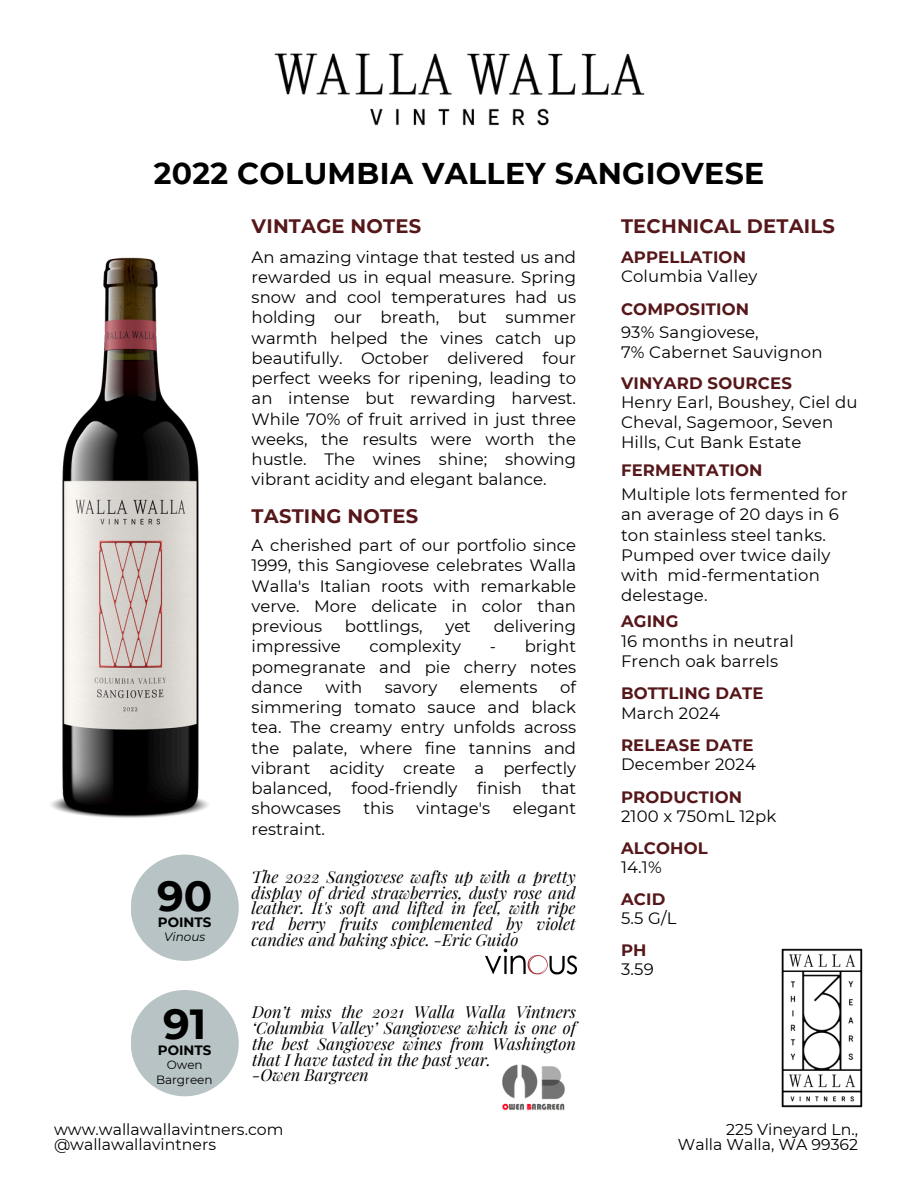
<style>
.page{position:relative;width:918px;height:1188px;background:#fff}
.page>*{position:absolute;margin:0;border:0;box-sizing:border-box;transform-origin:0 0}
.t1{font:700 42px "Montserrat";color:#000}
.t2{font:700 30px "Montserrat";letter-spacing:.01em;color:#000}
.t3{font:700 19.5px "Montserrat";letter-spacing:.01em;color:#56171a}
.t4{font:16.5px/20.2px "Montserrat";letter-spacing:.01em;color:#000;text-align:justify}
.t5{font:italic 16.5px/15.8px "Playfair Display";color:#000;text-align:justify}
.t6{font:700 16.5px "Montserrat";letter-spacing:.01em;color:#56171a}
.t7{font:15.75px/15.8px "Montserrat";color:#000;text-align:right}
.t8{font:700 13.5px "Montserrat";color:#000}
.t9{font:12px "Montserrat";color:#000}
.t10{font:italic 12px "Montserrat";color:#000}
</style>
<div class="page">
<img style="left:51px;top:257px;width:158px;height:561px">
<img style="left:274px;top:53px;width:371px;height:73px">
<img style="left:781px;top:948px;width:82px;height:160px">
<div style="left:131px;top:855px;width:108px;height:106px;background:#b7c3c4;border-radius:50%"></div>
<img style="left:486px;top:949px;width:91px;height:26px">
<div style="left:131px;top:990px;width:108px;height:106px;background:#b7c3c4;border-radius:50%"></div>
<img style="left:502px;top:1065px;width:63px;height:46px">
<h3 class="t2" style="left:154px;top:155px;width:612px">2022 COLUMBIA VALLEY SANGIOVESE</h3>
<h5 class="t3" style="left:252px;top:214px;width:171px">VINTAGE NOTES</h5>
<h3 class="t3" style="left:621px;top:214px;width:216px">TECHNICAL DETAILS</h3>
<h3 class="t4" style="left:252px;top:247px;width:326px">An amazing vintage that tested us and rewarded us in equal measure. Spring snow and cool temperatures had us holding our breath, but summer warmth helped the vines catch up beautifully. October delivered four perfect weeks for ripening, leading to an intense but rewarding harvest.<br>While 70% of fruit arrived in just three weeks, the results were worth the hustle. The wines shine; showing vibrant acidity and elegant balance.</h3>
<h5 class="t3" style="left:252px;top:504px;width:168px">TASTING NOTES</h5>
<p class="t4" style="left:252px;top:535px;width:326px">A cherished part of our portfolio since 1999, this Sangiovese celebrates Walla Walla's Italian roots with remarkable verve. More delicate in color than previous</p>
<p class="t4" style="left:345px;top:616px;width:79px">bottlings,</p>
<p class="t4" style="left:445px;top:616px;width:27px">yet</p>
<p class="t4" style="left:494px;top:616px;width:84px">delivering</p>
<p class="t4" style="left:252px;top:636px;width:326px;text-indent:238px">- bright pomegranate and pie cherry notes dance</p>
<p class="t4" style="left:252px;top:636px;width:91px">impressive</p>
<p class="t4" style="left:369px;top:636px;width:93px">complexity</p>
<p class="t4" style="left:252px;top:677px;width:326px;text-indent:309px">of simmering tomato sauce and black tea. The creamy entry unfolds across the palate, where fine tannins and vibrant acidity create a perfectly balanced, food-friendly finish that showcases</p>
<p class="t4" style="left:325px;top:677px;width:38px">with</p>
<p class="t4" style="left:385px;top:677px;width:54px">savory</p>
<p class="t4" style="left:460px;top:677px;width:79px">elements</p>
<p class="t4" style="left:363px;top:798px;width:32px">this</p>
<p class="t4" style="left:417px;top:798px;width:75px">vintage's</p>
<p class="t4" style="left:513px;top:798px;width:65px">elegant</p>
<h5 class="t1" style="left:157px;top:870px;width:57px">90</h5>
<h5 class="t8" style="left:158px;top:914px;width:55px">POINTS</h5>
<h5 class="t10" style="left:164px;top:929px;width:43px">Vinous</h5>
<p class="t1" style="left:163px;top:998px;width:45px">91</p>
<h3 class="t8" style="left:158px;top:1042px;width:55px">POINTS</h3>
<h5 class="t9" style="left:167px;top:1057px;width:37px">Owen</h5>
<h3 class="t9" style="left:156px;top:1072px;width:58px">Bargreen</h3>
<p class="t4" style="left:252px;top:819px;width:75px">restraint.</p>
<h5 class="t5" style="left:252px;top:868px;width:325px">The 2022 Sangiovese wafts up with a pretty display of dried strawberries, dusty rose and leather. It's soft and lifted in feel, with ripe red berry fruits complemented by violet candies and baking spice. -Eric Guido</h5>
<h4 class="t5" style="left:252px;top:1004px;width:325px;text-align:left">Don’t miss the 2021 Walla Walla Vintners ‘Columbia Valley’ Sangiovese which is one of the best Sangiovese wines from Washington that I have tasted in the past year.<br>-Owen Bargreen</h4>
<h5 class="t7" style="left:54px;top:1121px;width:231px;text-align:left">www.wallawallavintners.com @wallawallavintners</h5>
<p class="t6" style="left:621px;top:247px;width:127px">APPELLATION</p>
<p class="t4" style="left:621px;top:266px;width:138px">Columbia Valley</p>
<h5 class="t6" style="left:621px;top:299px;width:130px">COMPOSITION</h5>
<h6 class="t4" style="left:621px;top:322px;width:203px">93% Sangiovese,<br>7% Cabernet Sauvignon</h6>
<p class="t6" style="left:621px;top:373px;width:172px">VINYARD SOURCES</p>
<p class="t4" style="left:621px;top:392px;width:238px;text-align:left">Henry Earl, Boushey, Ciel du<br>Cheval, Sagemoor, Seven<br>Hills, Cut Bank Estate</p>
<h5 class="t6" style="left:621px;top:460px;width:143px">FERMENTATION</h5>
<h3 class="t4" style="left:621px;top:484px;width:228px;text-align:left">Multiple lots fermented for an average of 20 days in 6 ton stainless steel tanks.<br>Pumped over twice daily with mid-fermentation delestage.</h3>
<h5 class="t6" style="left:621px;top:611px;width:59px">AGING</h5>
<h3 class="t4" style="left:621px;top:631px;width:174px">16 months in neutral<br>French oak barrels</h3>
<h5 class="t6" style="left:621px;top:683px;width:144px">BOTTLING DATE</h5>
<h3 class="t4" style="left:621px;top:703px;width:101px">March 2024</h3>
<h5 class="t6" style="left:621px;top:735px;width:134px">RELEASE DATE</h5>
<h3 class="t4" style="left:621px;top:754px;width:137px">December 2024</h3>
<h5 class="t6" style="left:621px;top:787px;width:123px">PRODUCTION</h5>
<h2 class="t4" style="left:621px;top:806px;width:157px">2100 x 750mL 12pk</h2>
<h5 class="t6" style="left:621px;top:838px;width:88px">ALCOHOL</h5>
<h3 class="t4" style="left:621px;top:857px;width:42px">14.1%</h3>
<h2 class="t6" style="left:621px;top:889px;width:46px">ACID</h2>
<h2 class="t4" style="left:621px;top:908px;width:57px">5.5 G/L</h2>
<p class="t6" style="left:621px;top:940px;width:27px">PH</p>
<h1 class="t4" style="left:621px;top:959px;width:34px">3.59</h1>
<p class="t7" style="left:678px;top:1121px;width:182px">225 Vineyard Ln.,<br>Walla Walla, WA 99362</p>
</div>
